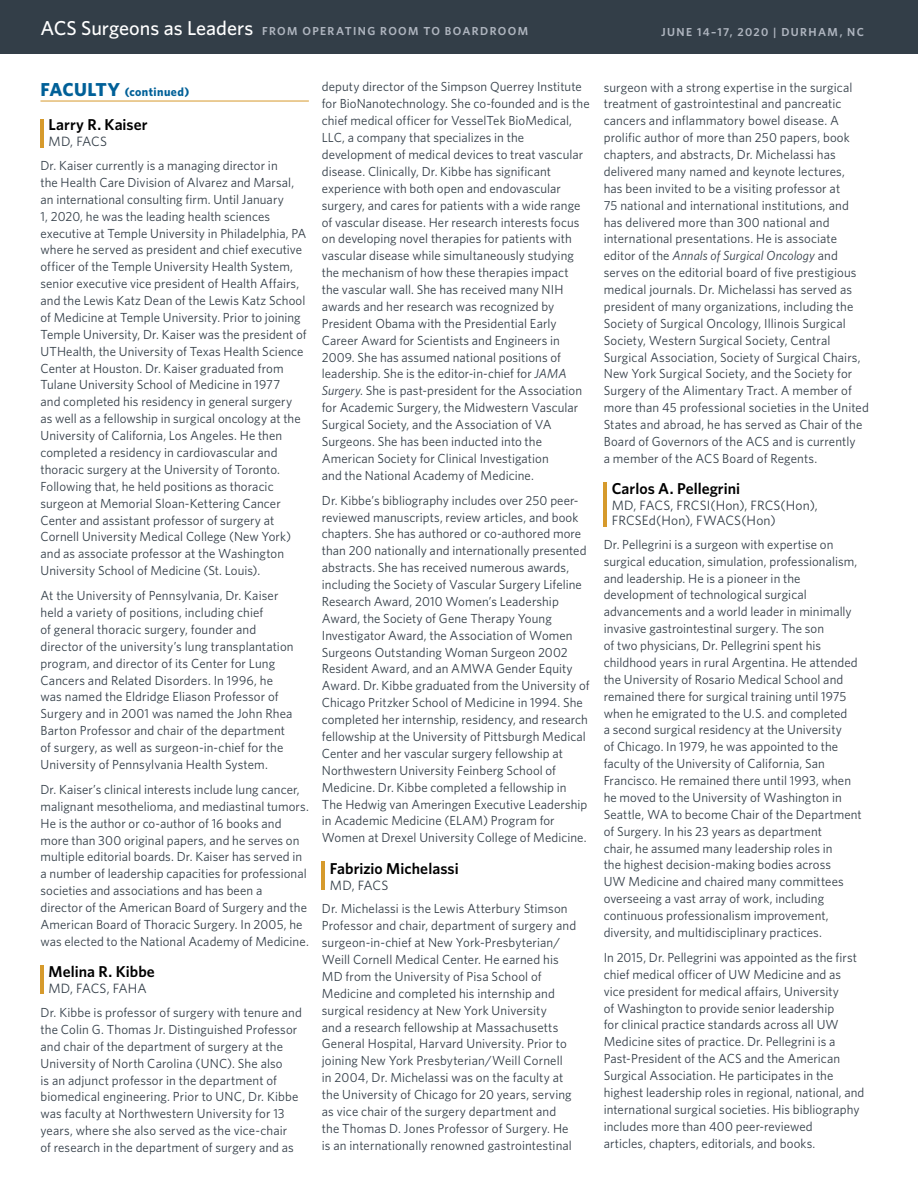
<style>
.page{position:relative;width:918px;height:1188px;background:#fff}
.page>*{position:absolute;margin:0;border:0;box-sizing:border-box;transform-origin:0 0}
.t1{font:600 15.75px "Whitney";letter-spacing:.005em;color:#000}
.t2{font:13.5px/14.5px "Whitney";letter-spacing:.01em;color:#333e48}
.t3{font:13.2px/17px "Whitney";letter-spacing:.005em;color:#333e48}
.t4{font:700 12px "Whitney";letter-spacing:.035em;color:#006098}
.t5{font:600 11.55px "Whitney";letter-spacing:.12em;color:#afb5bf}
.s1{font-weight:500;font-size:20.1px;color:#fff}
.s2{font-size:18.75px}
.s3{font-style:italic}
</style>
<div class="page">
<div style="left:0;top:0;width:918px;height:54px;background:#333e48"></div>
<hr style="left:40px;top:101px;width:269px;height:1px;background:#d69a2c">
<hr style="left:322px;top:861px;width:3px;height:29px;background:#d69a2c">
<hr style="left:40px;top:119px;width:4px;height:29px;background:#d69a2c">
<hr style="left:40px;top:966px;width:4px;height:28px;background:#d69a2c">
<hr style="left:604px;top:482px;width:3px;height:44px;background:#d69a2c">
<p class="t5" style="left:40px;top:23px;width:489px"><span class="s1">ACS Surgeons as Leaders</span> FROM OPERATING ROOM TO BOARDROOM</p>
<p class="t5" style="left:661px;top:24px;width:204px">JUNE 14–17, 2020 | DURHAM, NC</p>
<p class="t4" style="left:40px;top:84px;width:150px"><span class="s2">FACULTY</span> (continued)</p>
<p class="t1" style="left:49px;top:114px;width:101px">Larry R. Kaiser</p>
<p class="t2" style="left:49px;top:134px;width:60px">MD, FACS</p>
<p class="t3" style="left:40px;top:157px;width:268px">Dr. Kaiser currently is a managing director in<br>the Health Care Division of Alvarez and Marsal, an international consulting firm. Until January<br>1, 2020, he was the leading health sciences executive at Temple University in Philadelphia, PA where he served as president and chief executive officer of the Temple University Health System, senior executive vice president of Health Affairs, and the Lewis Katz Dean of the Lewis Katz School of Medicine at Temple University. Prior to joining Temple University, Dr. Kaiser was the president of UTHealth, the University of Texas Health Science Center at Houston. Dr. Kaiser graduated from Tulane University School of Medicine in 1977<br>and completed his residency in general surgery as well as a fellowship in surgical oncology at the University of California, Los Angeles. He then completed a residency in cardiovascular and thoracic surgery at the University of Toronto.<br>Following that, he held positions as thoracic surgeon at Memorial Sloan-Kettering Cancer Center and assistant professor of surgery at Cornell University Medical College (New York) and as associate professor at the Washington University School of Medicine (St. Louis).</p>
<p class="t3" style="left:40px;top:587px;width:255px">At the University of Pennsylvania, Dr. Kaiser held a variety of positions, including chief<br>of general thoracic surgery, founder and director of the university’s lung transplantation program, and director of its Center for Lung Cancers and Related Disorders. In 1996, he was named the Eldridge Eliason Professor of Surgery and in 2001 was named the John Rhea Barton Professor and chair of the department of surgery, as well as surgeon-in-chief for the University of Pennsylvania Health System.</p>
<p class="t3" style="left:40px;top:781px;width:270px">Dr. Kaiser’s clinical interests include lung cancer, malignant mesothelioma, and mediastinal tumors.<br>He is the author or co-author of 16 books and more than 300 original papers, and he serves on multiple editorial boards. Dr. Kaiser has served in a number of leadership capacities for professional societies and associations and has been a<br>director of the American Board of Surgery and the American Board of Thoracic Surgery. In 2005, he was elected to the National Academy of Medicine.</p>
<p class="t1" style="left:49px;top:961px;width:108px">Melina R. Kibbe</p>
<p class="t2" style="left:49px;top:981px;width:100px">MD, FACS, FAHA</p>
<p class="t3" style="left:40px;top:1004px;width:263px">Dr. Kibbe is professor of surgery with tenure and the Colin G. Thomas Jr. Distinguished Professor and chair of the department of surgery at the University of North Carolina (UNC). She also<br>is an adjunct professor in the department of biomedical engineering. Prior to UNC, Dr. Kibbe was faculty at Northwestern University for 13 years, where she also served as the vice-chair<br>of research in the department of surgery and as</p>
<p class="t3" style="left:322px;top:78px;width:269px">deputy director of the Simpson Querrey Institute for BioNanotechnology. She co-founded and is the chief medical officer for VesselTek BioMedical, LLC, a company that specializes in the development of medical devices to treat vascular disease. Clinically, Dr. Kibbe has significant experience with both open and endovascular surgery, and cares for patients with a wide range of vascular disease. Her research interests focus on developing novel therapies for patients with vascular disease while simultaneously studying the mechanism of how these therapies impact<br>the vascular wall. She has received many NIH awards and her research was recognized by President Obama with the Presidential Early Career Award for Scientists and Engineers in 2009. She has assumed national positions of leadership. She is the editor-in-chief for <span class="s3">JAMA Surgery</span>. She is past-president for the Association for Academic Surgery, the Midwestern Vascular Surgical Society, and the Association of VA Surgeons. She has been inducted into the American Society for Clinical Investigation<br>and the National Academy of Medicine.</p>
<p class="t3" style="left:322px;top:491px;width:269px">Dr. Kibbe’s bibliography includes over 250 peer&shy;reviewed manuscripts, review articles, and book chapters. She has authored or co-authored more than 200 nationally and internationally presented abstracts. She has received numerous awards, including the Society of Vascular Surgery Lifeline Research Award, 2010 Women’s Leadership Award, the Society of Gene Therapy Young Investigator Award, the Association of Women Surgeons Outstanding Woman Surgeon 2002<br>Resident Award, and an AMWA Gender Equity Award. Dr. Kibbe graduated from the University of Chicago Pritzker School of Medicine in 1994. She completed her internship, residency, and research fellowship at the University of Pittsburgh Medical Center and her vascular surgery fellowship at Northwestern University Feinberg School of Medicine. Dr. Kibbe completed a fellowship in The Hedwig van Ameringen Executive Leadership in Academic Medicine (ELAM) Program for Women at Drexel University College of Medicine.</p>
<p class="t1" style="left:330px;top:858px;width:130px">Fabrizio Michelassi</p>
<p class="t2" style="left:330px;top:878px;width:60px">MD, FACS</p>
<p class="t3" style="left:322px;top:900px;width:256px">Dr. Michelassi is the Lewis Atterbury Stimson Professor and chair, department of surgery and surgeon-in-chief at New York-Presbyterian/ Weill Cornell Medical Center. He earned his MD from the University of Pisa School of Medicine and completed his internship and surgical residency at New York University<br>and a research fellowship at Massachusetts General Hospital, Harvard University. Prior to joining New York Presbyterian/Weill Cornell<br>in 2004, Dr. Michelassi was on the faculty at the University of Chicago for 20 years, serving as vice chair of the surgery department and the Thomas D. Jones Professor of Surgery. He is an internationally renowned gastrointestinal</p>
<p class="t3" style="left:604px;top:78px;width:267px">surgeon with a strong expertise in the surgical treatment of gastrointestinal and pancreatic cancers and inflammatory bowel disease. A prolific author of more than 250 papers, book chapters, and abstracts, Dr. Michelassi has delivered many named and keynote lectures,<br>has been invited to be a visiting professor at<br>75 national and international institutions, and has delivered more than 300 national and international presentations. He is associate editor of the <span class="s3">Annals of Surgical Oncology</span> and serves on the editorial board of five prestigious medical journals. Dr. Michelassi has served as president of many organizations, including the Society of Surgical Oncology, Illinois Surgical Society, Western Surgical Society, Central Surgical Association, Society of Surgical Chairs, New York Surgical Society, and the Society for Surgery of the Alimentary Tract. A member of more than 45 professional societies in the United States and abroad, he has served as Chair of the Board of Governors of the ACS and is currently<br>a member of the ACS Board of Regents.</p>
<p class="t1" style="left:612px;top:478px;width:130px">Carlos A. Pellegrini</p>
<p class="t2" style="left:612px;top:498px;width:207px">MD, FACS, FRCSI(Hon), FRCS(Hon),<br>FRCSEd(Hon), FWACS(Hon)</p>
<p class="t3" style="left:604px;top:535px;width:260px">Dr. Pellegrini is a surgeon with expertise on surgical education, simulation, professionalism, and leadership. He is a pioneer in the development of technological surgical advancements and a world leader in minimally invasive gastrointestinal surgery. The son<br>of two physicians, Dr. Pellegrini spent his childhood years in rural Argentina. He attended the University of Rosario Medical School and remained there for surgical training until 1975 when he emigrated to the U.S. and completed<br>a second surgical residency at the University<br>of Chicago. In 1979, he was appointed to the faculty of the University of California, San Francisco. He remained there until 1993, when he moved to the University of Washington in Seattle, WA to become Chair of the Department of Surgery. In his 23 years as department<br>chair, he assumed many leadership roles in<br>the highest decision-making bodies across<br>UW Medicine and chaired many committees overseeing a vast array of work, including continuous professionalism improvement, diversity, and multidisciplinary practices.</p>
<p class="t3" style="left:604px;top:949px;width:262px">In 2015, Dr. Pellegrini was appointed as the first chief medical officer of UW Medicine and as vice president for medical affairs, University<br>of Washington to provide senior leadership<br>for clinical practice standards across all UW Medicine sites of practice. Dr. Pellegrini is a Past-President of the ACS and the American Surgical Association. He participates in the highest leadership roles in regional, national, and international surgical societies. His bibliography includes more than 400 peer-reviewed<br>articles, chapters, editorials, and books.</p>
</div>
